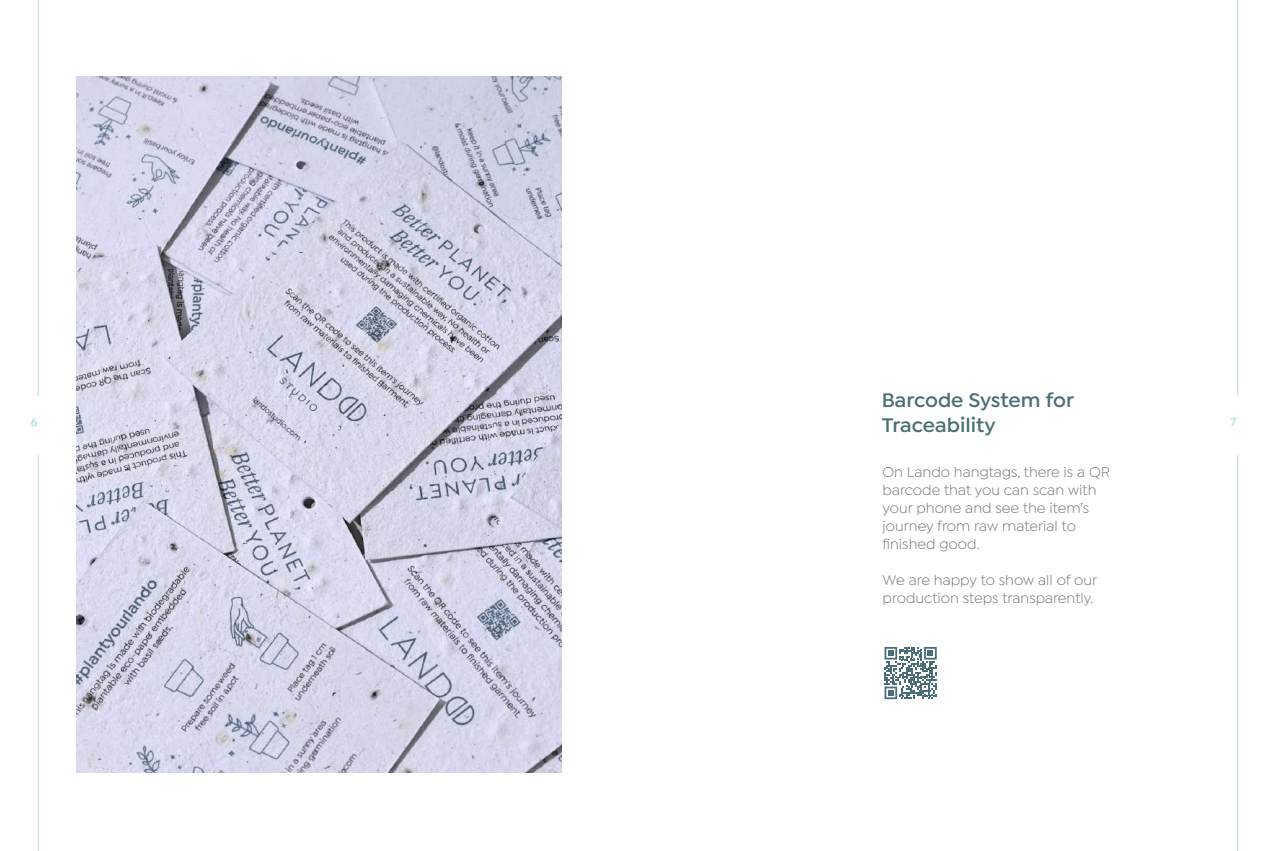
<style>
.page{position:relative;width:1276px;height:851px;background:#fff}
.page>*{position:absolute;margin:0;border:0;box-sizing:border-box;transform-origin:0 0}
.t1{font:600 21px/25.2px "Isidora Sans";color:#4a6e78}
.t2{font:15px/18px "Isidora Sans";color:#777877}
.t3{font:600 12px "Isidora Sans";color:#aedee3}
</style>
<div class="page">
<hr style="left:38px;top:0;width:1px;height:395px;background:#b1dfe3">
<hr style="left:38px;top:455px;width:1px;height:395px;background:#b1dfe3">
<hr style="left:1237px;top:0;width:1px;height:395px;background:#b1dfe3">
<hr style="left:1237px;top:455px;width:1px;height:395px;background:#b1dfe3">
<img style="left:77px;top:77px;width:484px;height:695px">
<svg style="left:884px;top:647px;width:52px;height:52px"></svg>
<h1 class="t1" style="left:881px;top:387px;width:194px">Barcode System for<br>Traceability</h1>
<p class="t2" style="left:882px;top:463px;width:229px">On Lando hangtags, there is a QR barcode that you can scan with your phone and see the item’s journey from raw material to finished good.</p>
<p class="t2" style="left:882px;top:571px;width:216px">We are happy to show all of our production steps transparently.</p>
<p class="t3" style="left:31px;top:414px;width:8px">6</p>
<p class="t3" style="left:1230px;top:414px;width:7px">7</p>
</div>
